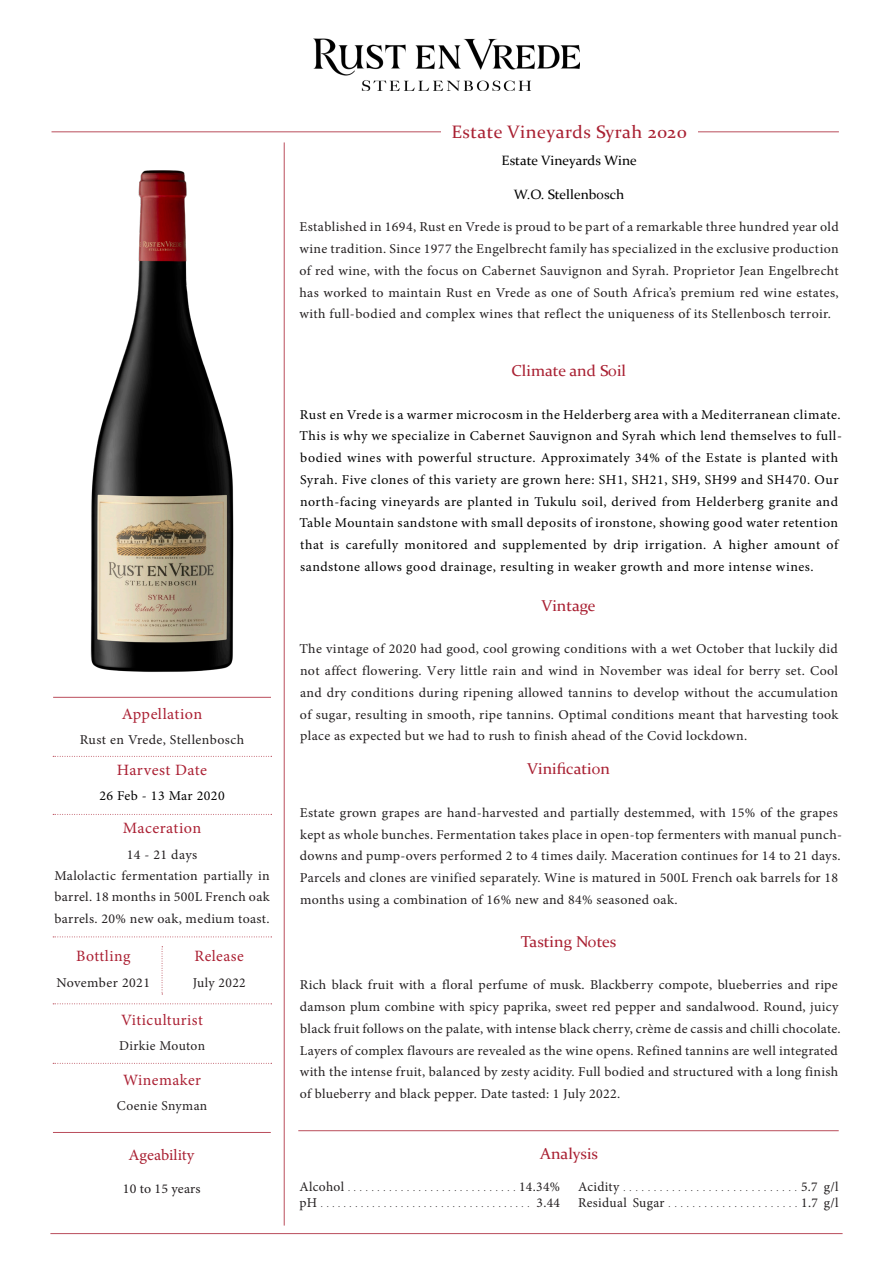
<style>
.page{position:relative;width:893px;height:1263px;background:#fff}
.page>*{position:absolute;margin:0;border:0;box-sizing:border-box;transform-origin:0 0}
.t1{font:18px "Constantia";letter-spacing:.025em;color:#a92032}
.t2{font:15.75px "Minion Pro";letter-spacing:.03em;color:#ab2033}
.t3{font:15.75px "Constantia";color:#a92032}
.t4{font:15.75px "Minion Pro";letter-spacing:-.01em;color:#a92032}
.t5{font:13.5px/21.8px "Minion Pro";letter-spacing:.02em;color:#231f20;text-align:justify}
.t6{font:13.5px/21.8px "Minion Pro";letter-spacing:.04em;color:#000}
.t7{font:13.5px "Constantia";color:#000}
.t8{font:9px "Minion Pro";color:#231f20}
.s1{font-size:13.5px}
</style>
<div class="page">
<img style="left:313px;top:38px;width:267px;height:52px">
<hr style="left:284px;top:142px;width:1px;height:1083px;background:#a82031">
<hr style="left:52px;top:131px;width:787px;height:1px;background:#a82031">
<hr style="left:53px;top:1132px;width:218px;height:1px;background:#a82031">
<hr style="left:50px;top:1233px;width:793px;height:1px;background:#a82031">
<hr style="left:298px;top:1130px;width:541px;height:1px;background:#a82031">
<div style="left:441px;top:124px;width:256px;height:14px;background:#fff"></div>
<img style="left:70px;top:170px;width:184px;height:527px">
<hr style="left:53px;top:697px;width:218px;height:1px;background:#a82031">
<svg style="left:53px;top:756px;width:219px;height:1px"></svg>
<svg style="left:53px;top:814px;width:219px;height:1px"></svg>
<svg style="left:53px;top:936px;width:219px;height:1px"></svg>
<svg style="left:53px;top:1003px;width:219px;height:1px"></svg>
<svg style="left:162px;top:946px;width:1px;height:48px"></svg>
<svg style="left:53px;top:1063px;width:219px;height:1px"></svg>
<p class="t2" style="left:122px;top:703px;width:82px">Appellation</p>
<p class="t5" style="left:80px;top:729px;width:166px">Rust en Vrede, Stellenbosch</p>
<p class="t2" style="left:117px;top:759px;width:92px">Harvest Date</p>
<p class="t6" style="left:99px;top:785px;width:127px">26 Feb - 13 Mar 2020</p>
<p class="t2" style="left:123px;top:818px;width:80px">Maceration</p>
<p class="t5" style="left:127px;top:844px;width:72px">14 - 21 days</p>
<p class="t5" style="left:54px;top:865px;width:217px;line-height:21.3px">Malolactic fermentation partially in barrel. 18 months in 500L French oak barrels. 20% new oak, medium toast.</p>
<p class="t2" style="left:76px;top:945px;width:56px">Bottling</p>
<p class="t5" style="left:57px;top:971px;width:95px">November 2021</p>
<p class="t2" style="left:194px;top:945px;width:51px">Release</p>
<p class="t5" style="left:193px;top:971px;width:54px">July 2022</p>
<p class="t2" style="left:121px;top:1009px;width:83px">Viticulturist</p>
<p class="t5" style="left:119px;top:1035px;width:88px">Dirkie Mouton</p>
<p class="t2" style="left:123px;top:1069px;width:79px">Winemaker</p>
<p class="t5" style="left:117px;top:1095px;width:92px">Coenie Snyman</p>
<p class="t4" style="left:129px;top:1144px;width:67px">Ageability</p>
<p class="t5" style="left:123px;top:1178px;width:79px">10 to 15 years</p>
<p class="t1" style="left:451px;top:119px;width:237px">Estate Vineyards Syrah 2020</p>
<p class="t7" style="left:502px;top:152px;width:137px">Estate Vineyards Wine</p>
<p class="t7" style="left:514px;top:185px;width:112px">W.O. Stellenbosch</p>
<p class="t5" style="left:299px;top:216px;width:541px">Established in 1694, Rust en Vrede is proud to be part of a remarkable three hundred year old wine tradition. Since 1977 the Engelbrecht family has specialized in the exclusive production of red wine, with the focus on Cabernet Sauvignon and Syrah. Proprietor Jean Engelbrecht has worked to maintain Rust en Vrede as one of South Africa’s premium red wine estates, with full-bodied and complex wines that reflect the uniqueness of its Stellenbosch terroir.</p>
<p class="t3" style="left:511px;top:360px;width:116px">Climate and Soil</p>
<p class="t6" style="left:299px;top:403px;width:544px">Rust en Vrede is a warmer microcosm in the Helderberg area with a Mediterranean climate.<br>This is why we specialize in Cabernet Sauvignon and Syrah which lend themselves to full&shy;bodied wines with powerful structure. Approximately 34% of the Estate is planted with Syrah. Five clones of this variety are grown here: SH1, SH21, SH9, SH99 and SH470. Our north-facing vineyards are planted in Tukulu soil, derived from Helderberg granite and Table Mountain sandstone with small deposits of ironstone, showing good water retention that is carefully monitored and supplemented by drip irrigation. A higher amount of sandstone allows good drainage, resulting in weaker growth and more intense wines.</p>
<p class="t3" style="left:541px;top:594px;width:56px">Vintage</p>
<p class="t5" style="left:299px;top:638px;width:541px">The vintage of 2020 had good, cool growing conditions with a wet October that luckily did not affect flowering. Very little rain and wind in November was ideal for berry set. Cool and dry conditions during ripening allowed tannins to develop without the accumulation of sugar, resulting in smooth, ripe tannins. Optimal conditions meant that harvesting took place as expected but we had to rush to finish ahead of the Covid lockdown.</p>
<p class="t3" style="left:527px;top:758px;width:84px">Vinification</p>
<p class="t5" style="left:300px;top:802px;width:544px;text-align:left">Estate grown grapes are hand-harvested and partially destemmed, with 15% of the grapes kept as whole bunches. Fermentation takes place in open-top fermenters with manual punch&shy;downs and pump-overs performed 2 to 4 times daily. Maceration continues for 14 to 21 days.<br>Parcels and clones are vinified separately. Wine is matured in 500L French oak barrels for 18 months using a combination of 16% new and 84% seasoned oak.</p>
<p class="t3" style="left:521px;top:930px;width:97px">Tasting Notes</p>
<p class="t5" style="left:300px;top:974px;width:542px;text-align:left">Rich black fruit with a floral perfume of musk. Blackberry compote, blueberries and ripe damson plum combine with spicy paprika, sweet red pepper and sandalwood. Round, juicy black fruit follows on the palate, with intense black cherry, crème de cassis and chilli chocolate.<br>Layers of complex flavours are revealed as the wine opens. Refined tannins are well integrated with the intense fruit, balanced by zesty acidity. Full bodied and structured with a long finish of blueberry and black pepper. Date tasted: 1 July 2022.</p>
<p class="t3" style="left:540px;top:1143px;width:59px">Analysis</p>
<p class="t8" style="left:299px;top:1181px;width:262px"><span class="s1">Alcohol</span> . . . . . . . . . . . . . . . . . . . . . . . . . . . . . <span class="s1">14.34%</span></p>
<p class="t8" style="left:299px;top:1198px;width:262px"><span class="s1">pH</span> . . . . . . . . . . . . . . . . . . . . . . . . . . . . . . . . . . . . . <span class="s1">3.44</span></p>
<p class="t8" style="left:578px;top:1181px;width:262px"><span class="s1">Acidity</span> . . . . . . . . . . . . . . . . . . . . . . . . . . . . . <span class="s1">5.7 g/l</span></p>
<p class="t8" style="left:578px;top:1198px;width:262px"><span class="s1">Residual Sugar</span> . . . . . . . . . . . . . . . . . . . . . . <span class="s1">1.7 g/l</span></p>
</div>
